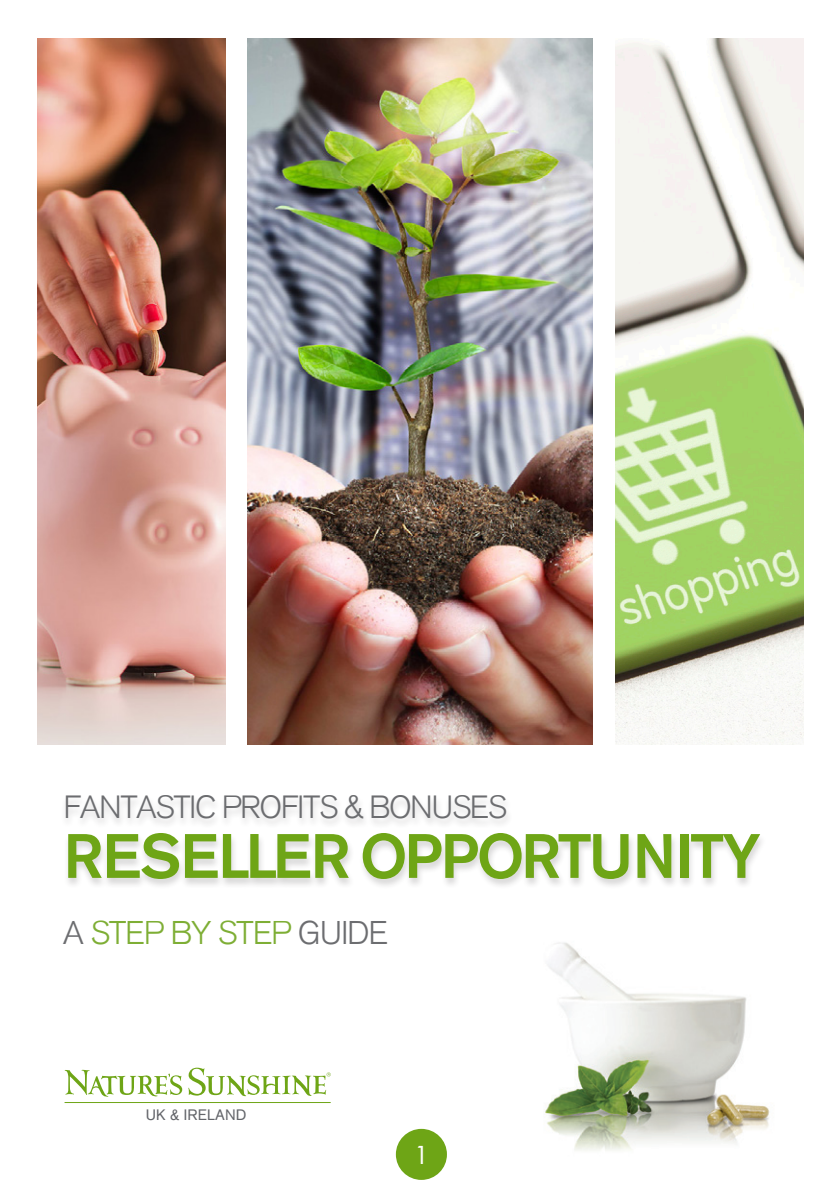
<style>
.page{position:relative;width:840px;height:1191px;background:#fff}
.page>*{position:absolute;margin:0;border:0;box-sizing:border-box;transform-origin:0 0}
.t1{font:500 62px "Akzidenz Grotesk BE";letter-spacing:-.04em;color:#6ea516}
.t2{font:300 32.8px "Akzidenz Grotesk BE";letter-spacing:-.04em;color:#7eae35}
.t3{font:300 32px "Akzidenz Grotesk BE";letter-spacing:-.045em;color:#6c6d70}
.t4{font:24px "Futura";color:#fff}
.t5{font:15px "Akzidenz Grotesk BE";letter-spacing:.015em;color:#63656a}
.s1{color:#6c6d70}
</style>
<div class="page">
<img style="left:544px;top:942px;width:226px;height:209px">
<div style="left:61px;top:795px;width:705px;height:95px;background:#231f20;opacity:.18"></div>
<svg style="left:64px;top:1069px;width:118px;height:28px"></svg>
<svg style="left:188px;top:1067px;width:142px;height:29px"></svg>
<hr style="left:64px;top:1102px;width:266px;height:1px;background:#6ea516">
<img style="left:37px;top:38px;width:188px;height:706px">
<img style="left:615px;top:38px;width:188px;height:706px">
<img style="left:247px;top:38px;width:345px;height:706px">
<div style="left:395px;top:1128px;width:51px;height:51px;background:#6ea516;border-radius:50%"></div>
<p class="t3" style="left:63px;top:789px;width:445px">FANTASTIC PROFITS &amp; BONUSES</p>
<p class="t1" style="left:63px;top:818px;width:698px">RESELLER OPPORTUNITY</p>
<p class="t2" style="left:63px;top:914px;width:326px"><span class="s1">A</span> STEP BY STEP <span class="s1">GUIDE</span></p>
<p class="t5" style="left:146px;top:1106px;width:102px">UK &amp; IRELAND</p>
<p class="t4" style="left:414px;top:1138px;width:16px">1</p>
</div>
